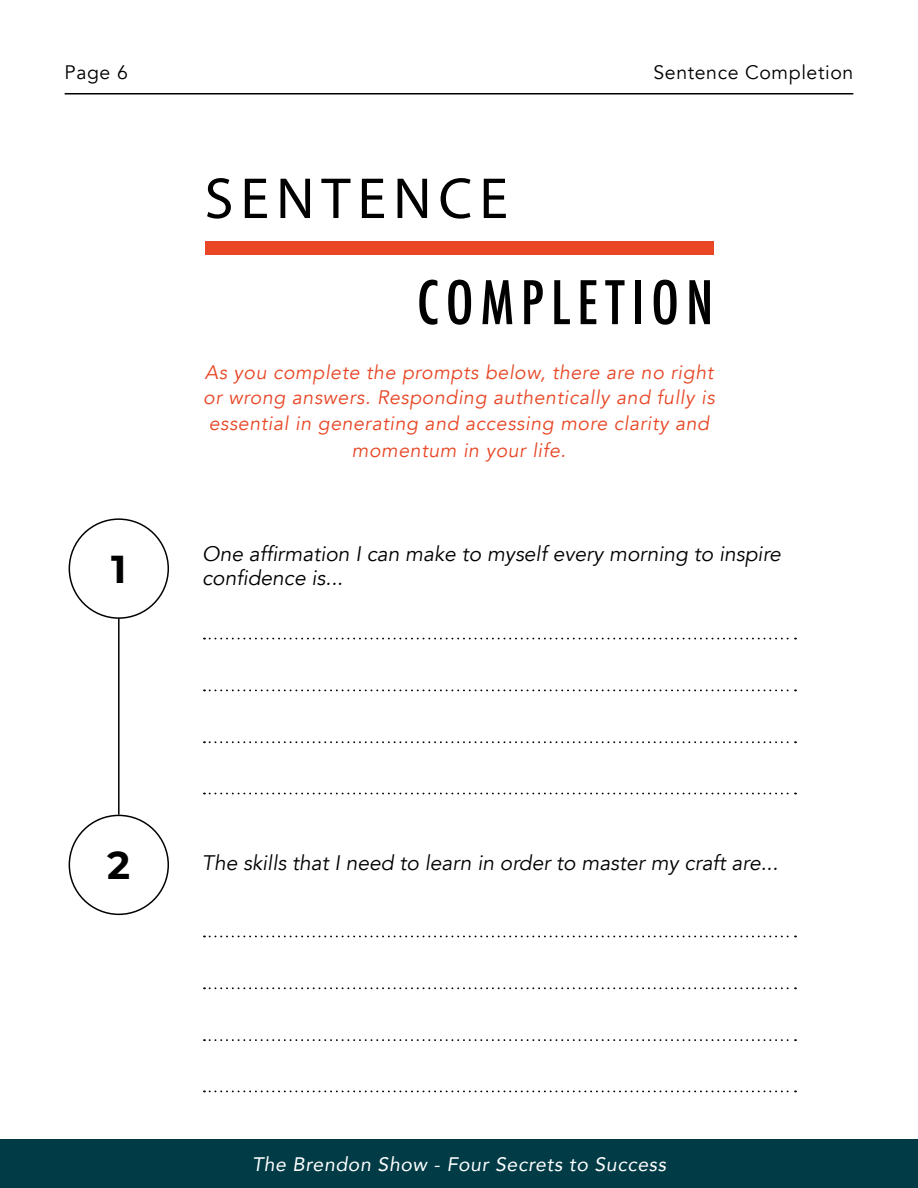
<style>
.page{position:relative;width:918px;height:1188px;background:#fff}
.page>*{position:absolute;margin:0;border:0;box-sizing:border-box;transform-origin:0 0}
.t1{font:500 condensed 58.35px "Futura";letter-spacing:.12em;color:#000}
.t2{font:58.35px "Myriad Pro";letter-spacing:.12em;color:#000}
.t3{font:700 39px "Montserrat";color:#000}
.t4{font:italic 21px "Avenir";color:#000}
.t5{font:italic 19.5px/26px "Avenir";letter-spacing:.03em;color:#e84625;text-align:center}
.t6{font:italic 19.5px "Avenir";letter-spacing:.03em;color:#fff}
.t7{font:19.5px "Avenir";letter-spacing:.03em;color:#000}
</style>
<div class="page">
<hr style="left:118px;top:605px;width:2px;height:210px;background:#000">
<hr style="left:65px;top:93px;width:788px;height:1px;background:#000">
<div style="left:69px;top:519px;width:99px;height:99px;background:#fff;border-radius:50%"></div>
<div style="left:69px;top:518px;width:100px;height:101px;border:2px solid #000;border-radius:50%"></div>
<div style="left:69px;top:815px;width:100px;height:100px;border:2px solid #000;border-radius:50%"></div>
<div style="left:0;top:1140px;width:918px;height:48px;background:#003b46"></div>
<div style="left:205px;top:241px;width:508px;height:13px;background:#e84625"></div>
<svg style="left:204px;top:793px;width:592px;height:1px"></svg>
<svg style="left:204px;top:638px;width:592px;height:2px"></svg>
<svg style="left:204px;top:689px;width:592px;height:2px"></svg>
<svg style="left:204px;top:741px;width:592px;height:2px"></svg>
<svg style="left:204px;top:1090px;width:592px;height:2px"></svg>
<svg style="left:204px;top:936px;width:592px;height:1px"></svg>
<svg style="left:204px;top:987px;width:592px;height:2px"></svg>
<svg style="left:204px;top:1039px;width:592px;height:2px"></svg>
<p class="t7" style="left:65px;top:60px;width:65px">Page 6</p>
<p class="t7" style="left:654px;top:60px;width:201px">Sentence Completion</p>
<h1 class="t2" style="left:205px;top:162px;width:305px">SENTENCE</h1>
<h1 class="t1" style="left:417px;top:265px;width:298px">COMPLETION</h1>
<h2 class="t3" style="left:111px;top:541px;width:17px">1</h2>
<p class="t5" style="left:203px;top:359px;width:513px">As you complete the prompts below, there are no right or wrong answers. Responding authentically and fully is essential in generating and accessing more clarity and momentum in your life.</p>
<p class="t4" style="left:202px;top:542px;width:580px">One affirmation I can make to myself every morning to inspire</p>
<p class="t4" style="left:202px;top:566px;width:142px">confidence is...</p>
<h2 class="t3" style="left:107px;top:837px;width:25px">2</h2>
<p class="t4" style="left:202px;top:850px;width:578px">The skills that I need to learn in order to master my craft are...</p>
<p class="t6" style="left:252px;top:1153px;width:415px">The Brendon Show - Four Secrets to Success</p>
</div>
